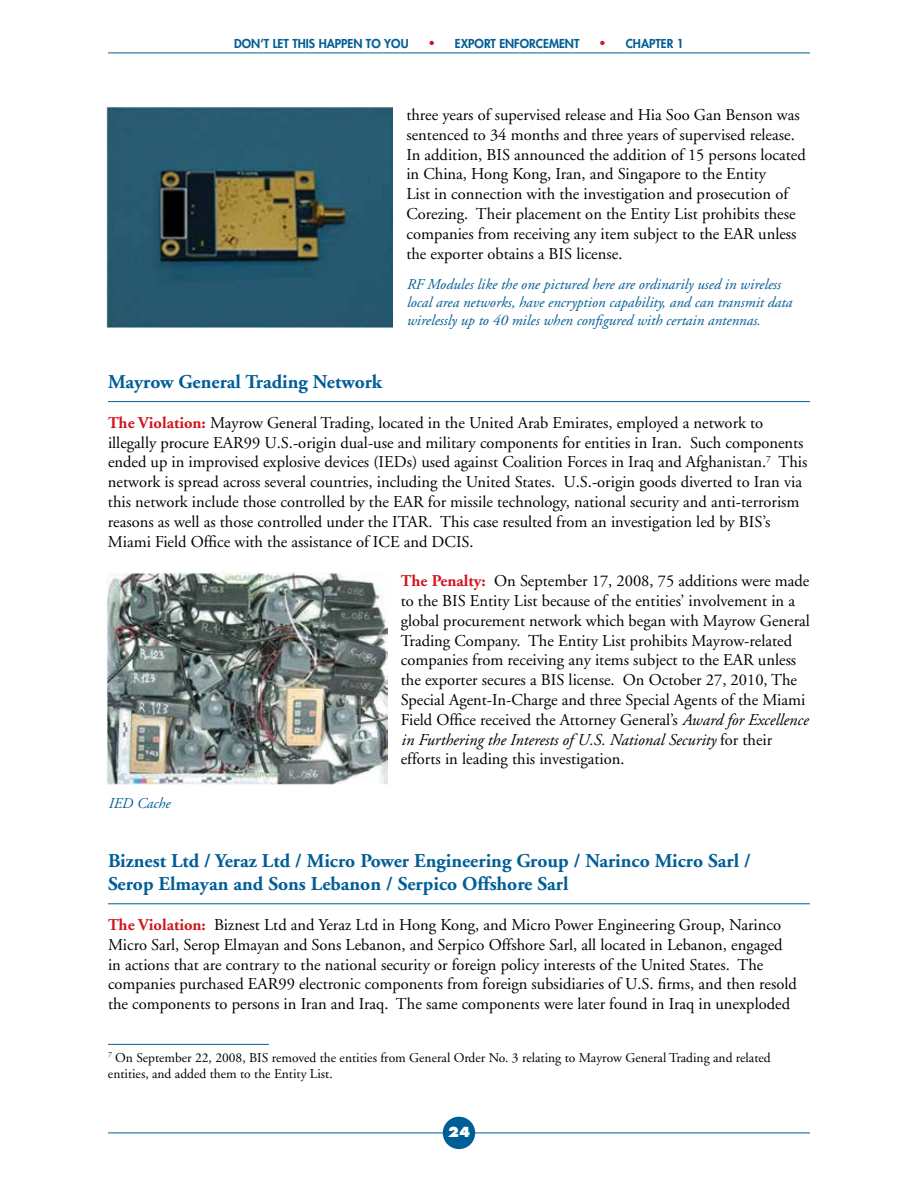
<style>
.page{position:relative;width:918px;height:1188px;background:#fff}
.page>*{position:absolute;margin:0;border:0;box-sizing:border-box;transform-origin:0 0}
.t1{font:700 19.5px/23.4px "Adobe Garamond";color:#005e96}
.t2{font:16.5px/19.8px "Adobe Garamond";color:#000}
.t3{font:italic 15px/18px "Adobe Garamond";color:#005e96}
.t4{font:13.5px/16.2px "Adobe Garamond";color:#000}
.t5{font:800 13.5px "Futura";color:#fff}
.t6{font:800 12px "Futura";color:#005e96}
.s1{font-weight:700;color:#ce171e}
.s2{font-style:italic}
</style>
<div class="page">
<hr style="left:108px;top:53px;width:702px;height:1px;background:#005e96">
<hr style="left:108px;top:1133px;width:702px;height:1px;background:#005e96">
<div style="left:443px;top:1117px;width:32px;height:32px;background:#005e96;border-radius:50%"></div>
<hr style="left:108px;top:401px;width:702px;height:1px;background:#005e96">
<hr style="left:108px;top:903px;width:702px;height:1px;background:#005e96">
<img style="left:106px;top:106px;width:287px;height:222px">
<hr style="left:108px;top:1044px;width:161px;height:1px;background:#005e96">
<img style="left:107px;top:572px;width:280px;height:212px">
<p class="t6" style="left:234px;top:36px;width:176px">DON’T LET THIS HAPPEN TO YOU</p>
<p class="t6" style="left:429px;top:36px;width:152px"><sup>●</sup> EXPORT ENFORCEMENT</p>
<p class="t6" style="left:600px;top:36px;width:85px"><sup>●</sup> CHAPTER 1</p>
<p class="t2" style="left:406px;top:105px;width:401px">three years of supervised release and Hia Soo Gan Benson was sentenced to 34 months and three years of supervised release.<br>In addition, BIS announced the addition of 15 persons located in China, Hong Kong, Iran, and Singapore to the Entity<br>List in connection with the investigation and prosecution of Corezing. Their placement on the Entity List prohibits these companies from receiving any item subject to the EAR unless the exporter obtains a BIS license.</p>
<p class="t3" style="left:406px;top:276px;width:387px">RF Modules like the one pictured here are ordinarily used in wireless local area networks, have encryption capability, and can transmit data wirelessly up to 40 miles when configured with certain antennas.</p>
<p class="t1" style="left:108px;top:371px;width:276px">Mayrow General Trading Network</p>
<p class="t2" style="left:108px;top:413px;width:701px"><span class="s1">The Violation:</span> Mayrow General Trading, located in the United Arab Emirates, employed a network to illegally procure EAR99 U.S.-origin dual-use and military components for entities in Iran. Such components ended up in improvised explosive devices (IEDs) used against Coalition Forces in Iraq and Afghanistan. <sup>7</sup> This network is spread across several countries, including the United States. U.S.-origin goods diverted to Iran via this network include those controlled by the EAR for missile technology, national security and anti-terrorism reasons as well as those controlled under the ITAR. This case resulted from an investigation led by BIS’s Miami Field Office with the assistance of ICE and DCIS.</p>
<p class="t2" style="left:401px;top:572px;width:411px"><span class="s1">The Penalty:</span> On September 17, 2008, 75 additions were made to the BIS Entity List because of the entities’ involvement in a global procurement network which began with Mayrow General Trading Company. The Entity List prohibits Mayrow-related companies from receiving any items subject to the EAR unless the exporter secures a BIS license. On October 27, 2010, The Special Agent-In-Charge and three Special Agents of the Miami Field Office received the Attorney General’s <span class="s2">Award for Excellence in Furthering the Interests of U.S. National Security</span> for their efforts in leading this investigation.</p>
<p class="t3" style="left:108px;top:795px;width:64px">IED Cache</p>
<p class="t1" style="left:108px;top:850px;width:644px">Biznest Ltd / Yeraz Ltd / Micro Power Engineering Group / Narinco Micro Sarl /<br>Serop Elmayan and Sons Lebanon / Serpico Offshore Sarl</p>
<p class="t2" style="left:108px;top:915px;width:690px"><span class="s1">The Violation:</span> Biznest Ltd and Yeraz Ltd in Hong Kong, and Micro Power Engineering Group, Narinco Micro Sarl, Serop Elmayan and Sons Lebanon, and Serpico Offshore Sarl, all located in Lebanon, engaged in actions that are contrary to the national security or foreign policy interests of the United States. The companies purchased EAR99 electronic components from foreign subsidiaries of U.S. firms, and then resold the components to persons in Iran and Iraq. The same components were later found in Iraq in unexploded</p>
<p class="t4" style="left:108px;top:1050px;width:664px"><sup>7</sup> On September 22, 2008, BIS removed the entities from General Order No. 3 relating to Mayrow General Trading and related entities, and added them to the Entity List.</p>
<p class="t5" style="left:448px;top:1124px;width:24px">24</p>
</div>
